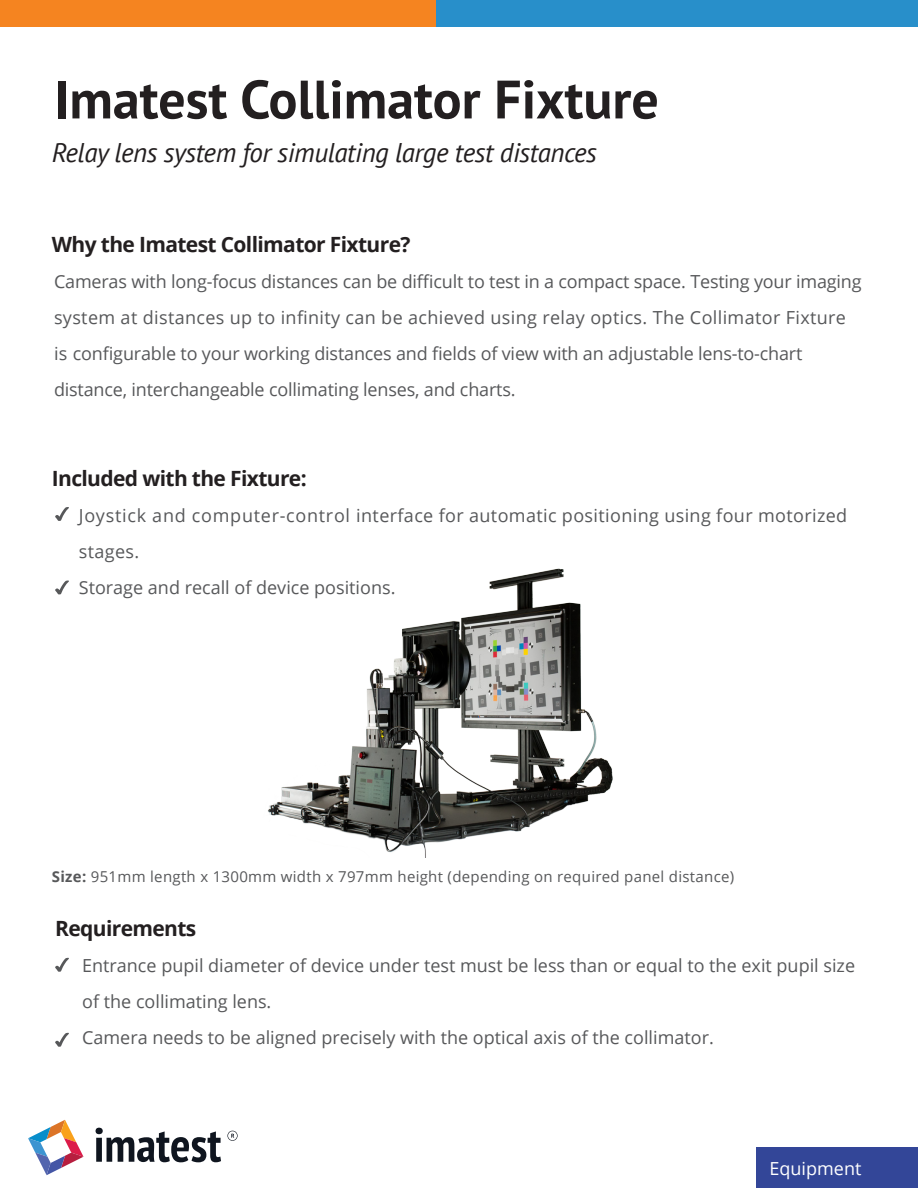
<style>
.page{position:relative;width:918px;height:1188px;background:#fff}
.page>*{position:absolute;margin:0;border:0;box-sizing:border-box;transform-origin:0 0}
.Page_Heading{font:700 54px "PT Sans";color:#231f20}
.t1{font:italic 27px "PT Sans";letter-spacing:-.02em;color:#231f20}
.SubHeader{font:700 21px "Open Sans";letter-spacing:-.03em;color:#231f20}
.Body{font:18px/36px "Open Sans";letter-spacing:-.01em;color:#57585a}
.Lists{font:18px/36px "Open Sans";color:#57585a}
.Lists-2{font:18px/36px "Open Sans";letter-spacing:.02em;color:#57585a}
.t2{font:18px "Open Sans";color:#fff}
.Body-2{font:15px "Open Sans";letter-spacing:.02em;color:#57585a}
.s1{font-weight:700}
</style>
<div class="page">
<div style="left:0;top:0;width:436px;height:27px;background:#f58420"></div>
<div style="left:436px;top:0;width:482px;height:27px;background:#288fca"></div>
<div style="left:756px;top:1148px;width:162px;height:40px;background:#334698"></div>
<svg style="left:28px;top:1120px;width:55px;height:55px"></svg>
<svg style="left:96px;top:1128px;width:125px;height:34px"></svg>
<svg style="left:227px;top:1131px;width:11px;height:10px"></svg>
<img style="left:268px;top:568px;width:345px;height:289px">
<svg style="left:55px;top:1033px;width:14px;height:14px"></svg>
<svg style="left:55px;top:958px;width:14px;height:14px"></svg>
<svg style="left:55px;top:581px;width:14px;height:13px"></svg>
<svg style="left:55px;top:507px;width:14px;height:14px"></svg>
<p class="Page_Heading" style="left:54px;top:64px;width:606px">Imatest Collimator Fixture</p>
<p class="t1" style="left:52px;top:135px;width:547px">Relay lens system for simulating large test distances</p>
<p class="SubHeader" style="left:52px;top:230px;width:360px">Why the Imatest Collimator Fixture?</p>
<p class="Body" style="left:54px;top:263px;width:809px">Cameras with long-focus distances can be difficult to test in a compact space. Testing your imaging system at distances up to infinity can be achieved using relay optics. The Collimator Fixture is configurable to your working distances and fields of view with an adjustable lens-to-chart distance, interchangeable collimating lenses, and charts.</p>
<p class="SubHeader" style="left:52px;top:464px;width:256px">Included with the Fixture:</p>
<p class="Lists-2" style="left:79px;top:497px;width:770px">Joystick and computer-control interface for automatic positioning using four motorized stages.</p>
<p class="Lists" style="left:79px;top:569px;width:318px">Storage and recall of device positions.</p>
<p class="Body-2" style="left:52px;top:866px;width:684px"><span class="s1">Size:</span> 951mm length x 1300mm width x 797mm height (depending on required panel distance)</p>
<p class="SubHeader" style="left:55px;top:914px;width:143px">Requirements</p>
<p class="Lists" style="left:82px;top:947px;width:774px">Entrance pupil diameter of device under test must be less than or equal to the exit pupil size of the collimating lens.</p>
<p class="Lists" style="left:82px;top:1019px;width:633px">Camera needs to be aligned precisely with the optical axis of the collimator.</p>
<p class="t2" style="left:770px;top:1156px;width:93px">Equipment</p>
</div>
